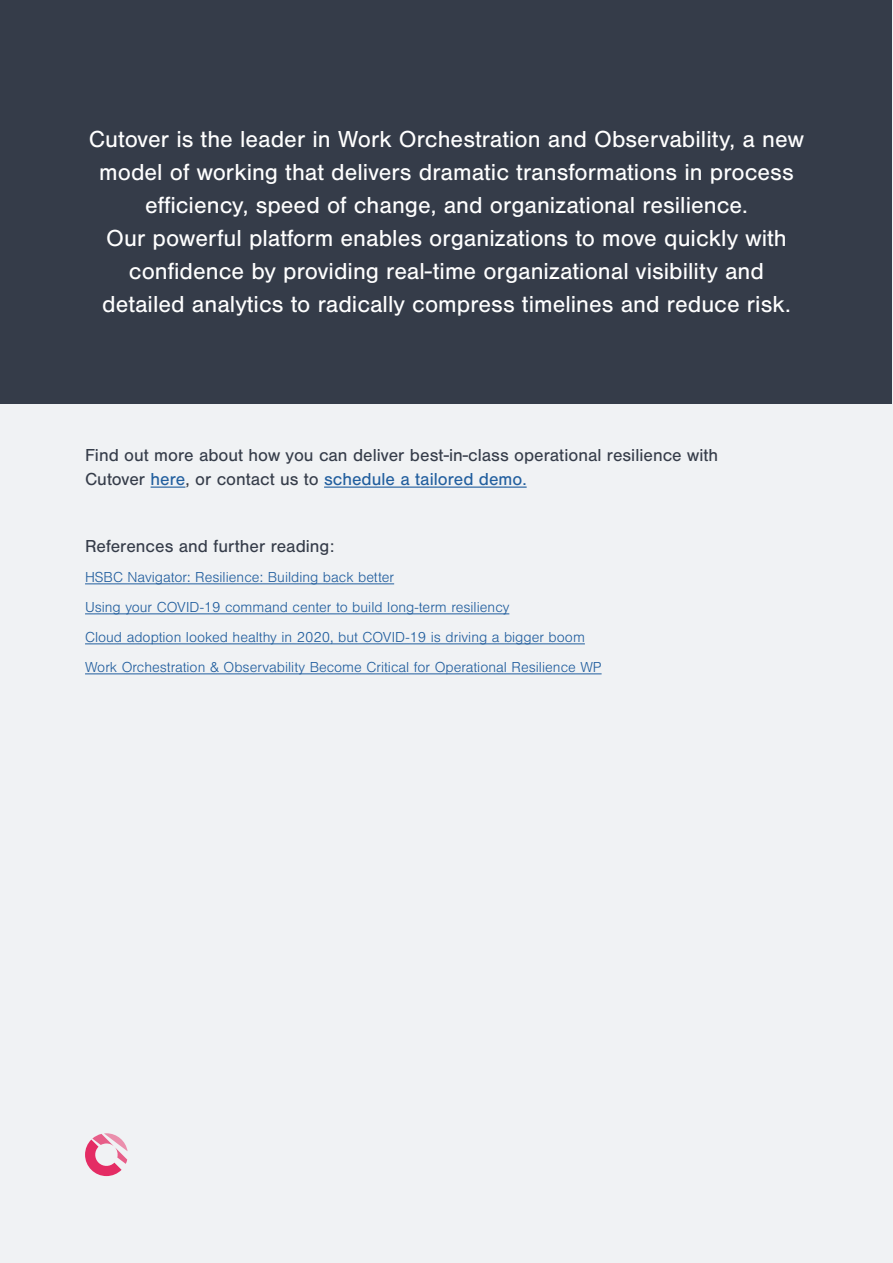
<style>
.page{position:relative;width:893px;height:1263px;background:#f0f2f4}
.page>*{position:absolute;margin:0;border:0;box-sizing:border-box;transform-origin:0 0}
.t1{font:24px/33px "Nimbus San";color:#fff;text-align:center}
.t2{font:18px/24px "Nimbus San";color:#353c49}
.t3{font:300 15px "Nimbus San";color:#215e9e}
.s1{color:#215e9e}
</style>
<div class="page">
<div style="left:1px;top:1px;width:891px;height:403px;background:#353c49"></div>
<hr style="left:85px;top:583px;width:309px;height:1px;background:#215e9e">
<hr style="left:85px;top:613px;width:424px;height:1px;background:#215e9e">
<hr style="left:85px;top:643px;width:500px;height:1px;background:#215e9e">
<hr style="left:85px;top:673px;width:517px;height:1px;background:#215e9e">
<hr style="left:151px;top:486px;width:34px;height:2px;background:#215e9e">
<hr style="left:324px;top:486px;width:203px;height:2px;background:#215e9e">
<svg style="left:85px;top:1133px;width:43px;height:43px"></svg>
<p class="t1" style="left:89px;top:123px;width:717px">Cutover is the leader in Work Orchestration and Observability, a new model of working that delivers dramatic transformations in process efficiency, speed of change, and organizational resilience.<br>Our powerful platform enables organizations to move quickly with confidence by providing real-time organizational visibility and detailed analytics to radically compress timelines and reduce risk.</p>
<p class="t2" style="left:85px;top:444px;width:635px">Find out more about how you can deliver best-in-class operational resilience with<br>Cutover <span class="s1">here</span>, or contact us to <span class="s1">schedule a tailored demo.</span></p>
<p class="t2" style="left:85px;top:535px;width:251px">References and further reading:</p>
<p class="t3" style="left:85px;top:570px;width:311px">HSBC Navigator: Resilience: Building back better</p>
<p class="t3" style="left:85px;top:600px;width:426px">Using your COVID-19 command center to build long-term resiliency</p>
<p class="t3" style="left:85px;top:630px;width:501px">Cloud adoption looked healthy in 2020, but COVID-19 is driving a bigger boom</p>
<p class="t3" style="left:85px;top:660px;width:518px">Work Orchestration &amp; Observability Become Critical for Operational Resilience WP</p>
</div>
